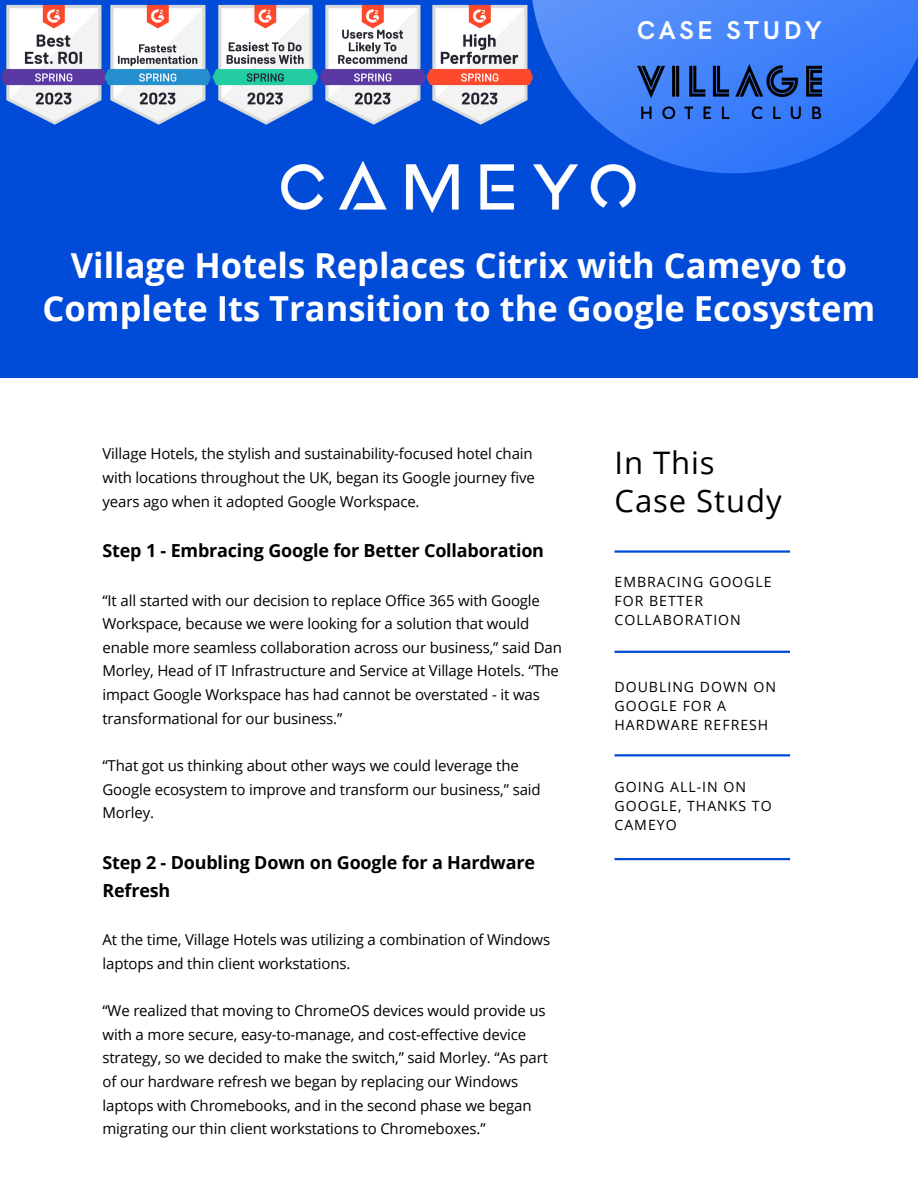
<style>
.page{position:relative;width:918px;height:1188px;background:#fff}
.page>*{position:absolute;margin:0;border:0;box-sizing:border-box;transform-origin:0 0}
.t1{font:700 34.5px/42.8px "Open Sans";color:#fff;text-align:center}
.t2{font:31.05px/38.2px "Open Sans";letter-spacing:.03em;color:#000}
.t3{font:700 25.8px "HK Grotesk";letter-spacing:.14em;color:#fff}
.t4{font:700 18px/28.2px "Open Sans";letter-spacing:-.01em;color:#000}
.t5{font:15px/23.7px "Open Sans";letter-spacing:-.01em;color:#000}
.t6{font:14.1px/19.2px "Open Sans";letter-spacing:.07em;color:#000}
</style>
<div class="page">
<div style="left:0;top:0;width:918px;height:378px;background:#004bd8"></div>
<svg style="left:533px;top:0;width:385px;height:174px"></svg>
<hr style="left:615px;top:550px;width:175px;height:3px;background:#004bd8">
<hr style="left:615px;top:754px;width:175px;height:2px;background:#004bd8">
<hr style="left:615px;top:651px;width:175px;height:2px;background:#004bd8">
<img style="left:281px;top:153px;width:357px;height:59px">
<hr style="left:615px;top:858px;width:175px;height:2px;background:#004bd8">
<img style="left:638px;top:65px;width:183px;height:54px">
<img style="left:0;top:4px;width:105px;height:121px">
<img style="left:105px;top:0;width:428px;height:125px">
<h3 class="t3" style="left:637px;top:16px;width:186px">CASE STUDY</h3>
<h1 class="t1" style="left:43px;top:243px;width:834px">Village Hotels Replaces Citrix with Cameyo to<br>Complete Its Transition to the Google Ecosystem</h1>
<p class="t5" style="left:103px;top:442px;width:434px">Village Hotels, the stylish and sustainability-focused hotel chain with locations throughout the UK, began its Google journey five years ago when it adopted Google Workspace.</p>
<p class="t4" style="left:103px;top:536px;width:443px">Step 1 - Embracing Google for Better Collaboration</p>
<p class="t5" style="left:103px;top:588px;width:461px">“It all started with our decision to replace Office 365 with Google Workspace, because we were looking for a solution that would enable more seamless collaboration across our business,” said Dan Morley, Head of IT Infrastructure and Service at Village Hotels. “The impact Google Workspace has had cannot be overstated - it was transformational for our business.”</p>
<p class="t5" style="left:103px;top:753px;width:440px">“That got us thinking about other ways we could leverage the<br>Google ecosystem to improve and transform our business,” said<br>Morley.</p>
<p class="t4" style="left:103px;top:848px;width:434px">Step 2 - Doubling Down on Google for a Hardware<br>Refresh</p>
<p class="t5" style="left:103px;top:928px;width:449px">At the time, Village Hotels was utilizing a combination of Windows laptops and thin client workstations.</p>
<p class="t5" style="left:103px;top:999px;width:447px">“We realized that moving to ChromeOS devices would provide us with a more secure, easy-to-manage, and cost-effective device strategy, so we decided to make the switch,” said Morley. “As part of our hardware refresh we began by replacing our Windows laptops with Chromebooks, and in the second phase we began migrating our thin client workstations to Chromeboxes.”</p>
<h2 class="t2" style="left:615px;top:443px;width:169px">In This<br>Case Study</h2>
<p class="t6" style="left:615px;top:572px;width:159px">EMBRACING GOOGLE<br>FOR BETTER<br>COLLABORATION</p>
<p class="t6" style="left:615px;top:677px;width:163px">DOUBLING DOWN ON<br>GOOGLE FOR A<br>HARDWARE REFRESH</p>
<p class="t6" style="left:615px;top:777px;width:159px">GOING ALL-IN ON<br>GOOGLE, THANKS TO<br>CAMEYO</p>
</div>
